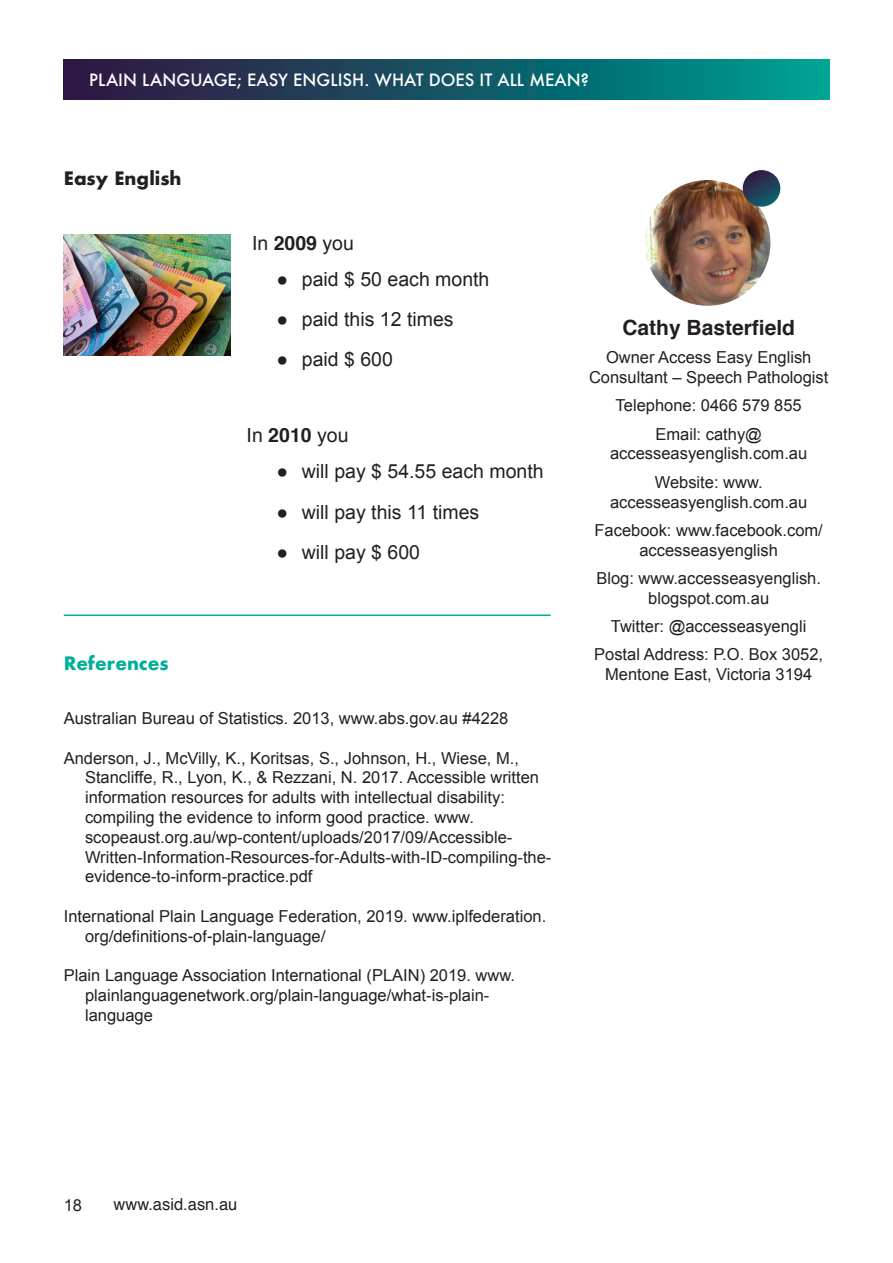
<style>
.page{position:relative;width:893px;height:1263px;background:#fff}
.page>*{position:absolute;margin:0;border:0;box-sizing:border-box;transform-origin:0 0}
.t1{font:700 21px "Helvetica";color:#231f20}
.t2{font:19.5px "Arial";color:#231f20}
.t3{font:700 18px "Futura";color:#231f20}
.t4{font:700 18px "Futura";color:#00af9b}
.t5{font:16.5px/19.8px "Arial";color:#231f20;text-align:center}
.t6{font:16.5px "Helvetica";color:#231f20}
.t7{font:500 16.5px "Futura";color:#fff}
.s1{font-family:"Helvetica";font-weight:700}
</style>
<div class="page">
<div style="left:64px;top:60px;width:765px;height:40px;background:linear-gradient(to right,#33113e,#009e90)"></div>
<img style="left:645px;top:170px;width:136px;height:136px">
<img style="left:64px;top:235px;width:167px;height:120px">
<hr style="left:64px;top:614px;width:487px;height:2px;background:#00af9b">
<p class="t7" style="left:89px;top:69px;width:501px">PLAIN LANGUAGE; EASY ENGLISH. WHAT DOES IT ALL MEAN?</p>
<p class="t3" style="left:64px;top:166px;width:119px">Easy English</p>
<p class="t4" style="left:64px;top:651px;width:106px">References</p>
<p class="t2" style="left:252px;top:232px;width:103px">In <span class="s1">2009</span> you</p>
<p class="t2" style="left:276px;top:268px;width:215px">● paid $ 50 each month</p>
<p class="t2" style="left:276px;top:308px;width:179px">● paid this 12 times</p>
<p class="t2" style="left:276px;top:348px;width:118px">● paid $ 600</p>
<p class="t2" style="left:247px;top:425px;width:103px">In <span class="s1">2010</span> you</p>
<p class="t2" style="left:276px;top:461px;width:269px">● will pay $ 54.55 each month</p>
<p class="t2" style="left:276px;top:501px;width:204px">● will pay this 11 times</p>
<p class="t2" style="left:276px;top:541px;width:145px">● will pay $ 600</p>
<p class="t5" style="left:64px;top:708px;width:446px">Australian Bureau of Statistics. 2013, www.abs.gov.au #4228</p>
<p class="t5" style="left:85px;top:748px;width:468px;text-align:left;text-indent:-21px">Anderson, J., McVilly, K., Koritsas, S., Johnson, H., Wiese, M., Stancliffe, R., Lyon, K., &amp; Rezzani, N. 2017. Accessible written information resources for adults with intellectual disability: compiling the evidence to inform good practice. www. scopeaust.org.au/wp-content/uploads/2017/09/Accessible-Written-Information-Resources-for-Adults-with-ID-compiling-the&shy;evidence-to-inform-practice.pdf</p>
<p class="t5" style="left:64px;top:906px;width:484px">International Plain Language Federation, 2019. www.iplfederation.</p>
<p class="t6" style="left:85px;top:929px;width:242px">org/definitions-of-plain-language/</p>
<p class="t5" style="left:85px;top:966px;width:432px;text-align:left;text-indent:-21px">Plain Language Association International (PLAIN) 2019. www. plainlanguagenetwork.org/plain-language/what-is-plain&shy;language</p>
<p class="t1" style="left:622px;top:319px;width:174px">Cathy Basterfield</p>
<p class="t5" style="left:589px;top:348px;width:241px">Owner Access Easy English<br>Consultant – Speech Pathologist</p>
<p class="t5" style="left:616px;top:391px;width:188px;line-height:28.3px">Telephone: 0466 579 855<br>Email: cathy@</p>
<p class="t5" style="left:610px;top:439px;width:199px;line-height:28.3px">accesseasyenglish.com.au<br>Website: www.</p>
<p class="t5" style="left:594px;top:488px;width:230px;line-height:28.3px">accesseasyenglish.com.au<br>Facebook: www.facebook.com/</p>
<p class="t5" style="left:596px;top:536px;width:226px;line-height:28.3px">accesseasyenglish<br>Blog: www.accesseasyenglish.</p>
<p class="t5" style="left:594px;top:584px;width:231px;line-height:28.3px">blogspot.com.au<br>Twitter: @accesseasyengli<br>Postal Address: P.O. Box 3052,</p>
<p class="t5" style="left:605px;top:664px;width:208px">Mentone East, Victoria 3194</p>
<p class="t5" style="left:64px;top:1195px;width:20px">18</p>
<p class="t6" style="left:114px;top:1197px;width:125px">www.asid.asn.au</p>
</div>
